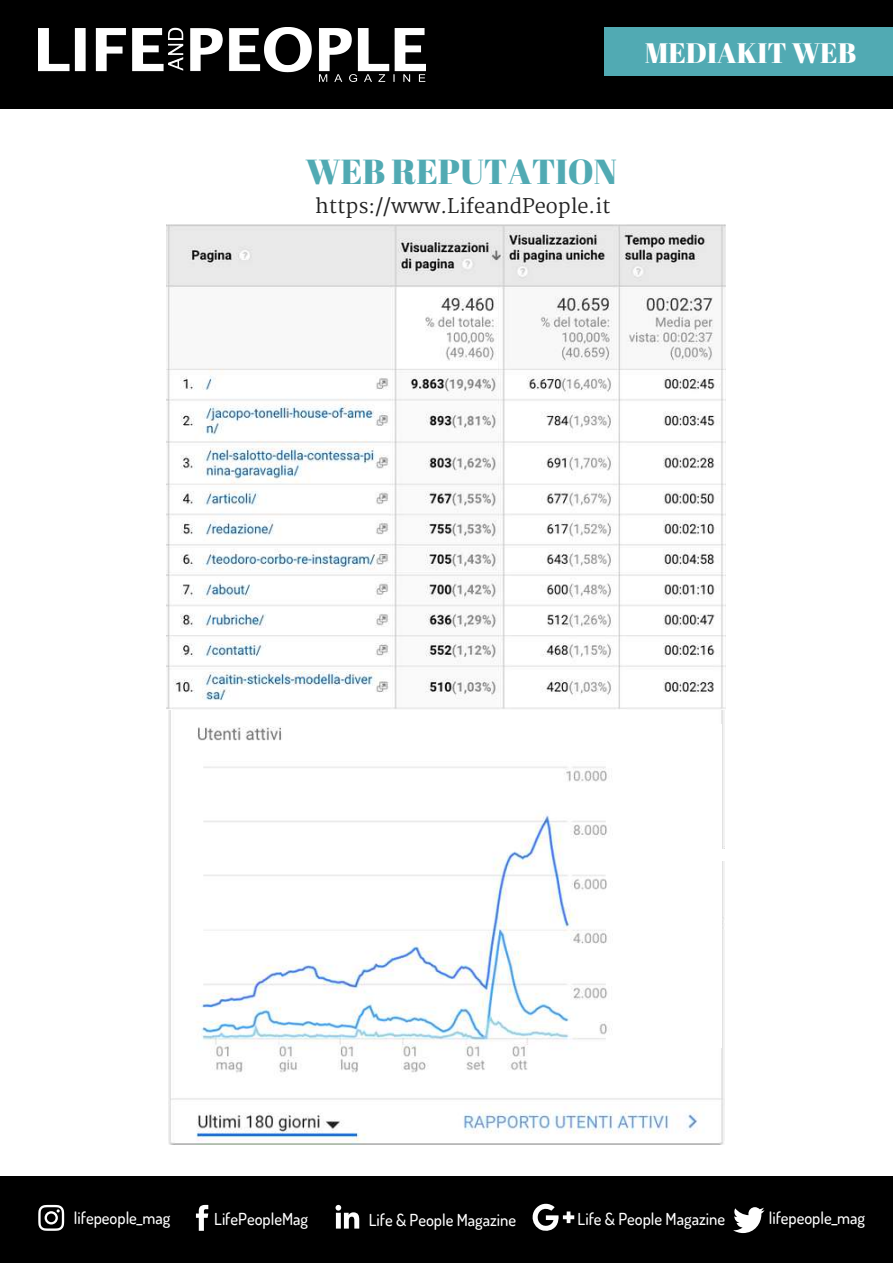
<style>
.page{position:relative;width:893px;height:1263px;background:#fff}
.page>*{position:absolute;margin:0;border:0;box-sizing:border-box;transform-origin:0 0}
.t1{font:34.8px "Abril Fatface";color:#51aab3}
.t2{font:28.2px "Abril Fatface";color:#fff}
.t3{font:19.8px "Martel";color:#222}
.t4{font:500 16.5px "Dosis";color:#fff}
</style>
<div class="page">
<div style="left:0;top:0;width:893px;height:108px;background:#000"></div>
<div style="left:0;top:1177px;width:893px;height:86px;background:#000"></div>
<img style="left:38px;top:27px;width:388px;height:54px">
<div style="left:605px;top:27px;width:288px;height:48px;background:#51aab3"></div>
<svg style="left:196px;top:1205px;width:12px;height:26px"></svg>
<svg style="left:38px;top:1205px;width:26px;height:26px"></svg>
<svg style="left:335px;top:1205px;width:24px;height:23px"></svg>
<svg style="left:533px;top:1204px;width:41px;height:27px"></svg>
<svg style="left:733px;top:1207px;width:32px;height:26px"></svg>
<img style="left:169px;top:710px;width:555px;height:434px">
<img style="left:167px;top:224px;width:558px;height:485px">
<div style="left:632px;top:724px;width:90px;height:323px;background:#fff"></div>
<div style="left:692px;top:849px;width:132px;height:11px;background:#fff"></div>
<h2 class="t2" style="left:645px;top:33px;width:213px">MEDIAKIT WEB</h2>
<h1 class="t1" style="left:305px;top:147px;width:313px">WEB REPUTATION</h1>
<p class="t3" style="left:315px;top:194px;width:297px">https://www.LifeandPeople.it</p>
<p class="t4" style="left:74px;top:1207px;width:98px">lifepeople_mag</p>
<p class="t4" style="left:214px;top:1208px;width:95px">LifePeopleMag</p>
<p class="t4" style="left:369px;top:1209px;width:149px">Life &amp; People Magazine</p>
<p class="t4" style="left:578px;top:1208px;width:149px">Life &amp; People Magazine</p>
<p class="t4" style="left:769px;top:1207px;width:98px">lifepeople_mag</p>
</div>
